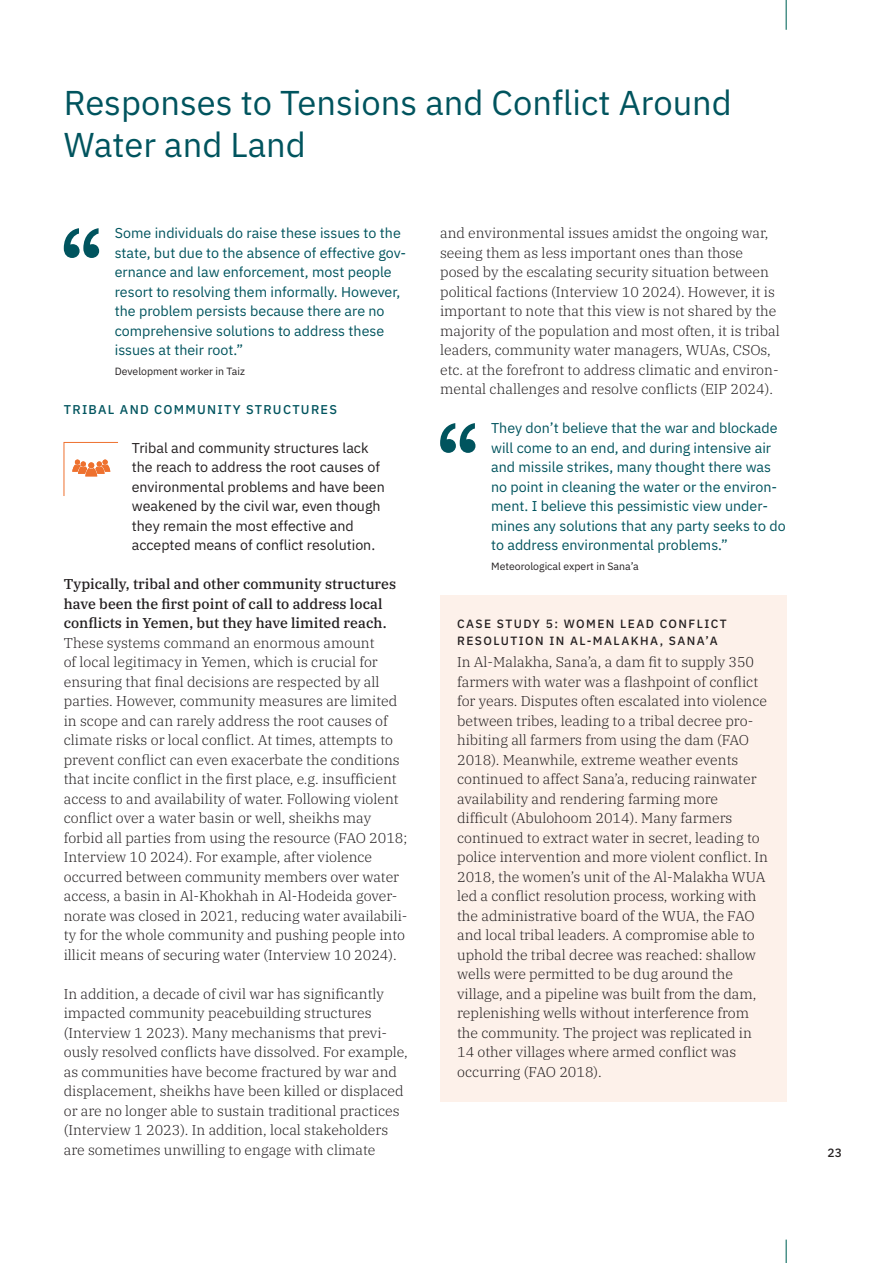
<style>
.page{position:relative;width:893px;height:1263px;background:#fff}
.page>*{position:absolute;margin:0;border:0;box-sizing:border-box;transform-origin:0 0}
.t1{font:34.5px/41.4px "IBM Plex Sans";color:#00545e}
.t2{font:300 14.25px/19.5px "IBM Plex Serif";color:#231f20}
.t3{font:14.25px/19.5px "IBM Plex Sans";color:#00545e}
.t4{font:14.25px/19.5px "IBM Plex Sans";color:#231f20}
.t5{font:500 14.25px/19.5px "IBM Plex Serif";color:#231f20}
.t6{font:500 12.75px "IBM Plex Sans";letter-spacing:.1em;color:#00545e}
.t7{font:500 12px/16.5px "IBM Plex Sans";letter-spacing:.12em;color:#231f20}
.t8{font:10.5px "IBM Plex Sans";color:#231f20}
</style>
<div class="page">
<hr style="left:786px;top:0;width:1px;height:30px;background:#106f64">
<svg style="left:786px;top:1239px;width:1px;height:24px"></svg>
<svg style="left:64px;top:442px;width:54px;height:54px"></svg>
<svg style="left:440px;top:423px;width:35px;height:30px"></svg>
<svg style="left:64px;top:228px;width:35px;height:30px"></svg>
<div style="left:440px;top:595px;width:347px;height:506px;background:#fdf1ea"></div>
<h1 class="t1" style="left:64px;top:79px;width:670px">Responses to Tensions and Conflict Around<br>Water and Land</h1>
<p class="t3" style="left:115px;top:222px;width:293px">Some individuals do raise these issues to the state, but due to the absence of effective gov&shy;ernance and law enforcement, most people resort to resolving them informally. However, the problem persists because there are no comprehensive solutions to address these issues at their root.”</p>
<p class="t8" style="left:115px;top:363px;width:132px">Development worker in Taiz</p>
<p class="t6" style="left:64px;top:399px;width:275px">TRIBAL AND COMMUNITY STRUCTURES</p>
<p class="t4" style="left:132px;top:437px;width:254px">Tribal and community structures lack the reach to address the root causes of environmental problems and have been weakened by the civil war, even though they remain the most effective and accepted means of conflict resolution.</p>
<p class="t5" style="left:64px;top:573px;width:334px">Typically, tribal and other community structures have been the first point of call to address local conflicts in Yemen, but they have limited reach.</p>
<p class="t2" style="left:64px;top:632px;width:345px">These systems command an enormous amount<br>of local legitimacy in Yemen, which is crucial for ensuring that final decisions are respected by all parties. However, community measures are limited in scope and can rarely address the root causes of climate risks or local conflict. At times, attempts to prevent conflict can even exacerbate the conditions that incite conflict in the first place, e.g. insufficient access to and availability of water. Following violent conflict over a water basin or well, sheikhs may forbid all parties from using the resource (FAO 2018; Interview 10 2024). For example, after violence occurred between community members over water access, a basin in Al-Khokhah in Al-Hodeida gover&shy;norate was closed in 2021, reducing water availabili&shy;ty for the whole community and pushing people into illicit means of securing water (Interview 10 2024).</p>
<p class="t2" style="left:64px;top:983px;width:345px">In addition, a decade of civil war has significantly impacted community peacebuilding structures (Interview 1 2023). Many mechanisms that previ&shy;ously resolved conflicts have dissolved. For example, as communities have become fractured by war and displacement, sheikhs have been killed or displaced or are no longer able to sustain traditional practices (Interview 1 2023). In addition, local stakeholders are sometimes unwilling to engage with climate</p>
<p class="t2" style="left:440px;top:222px;width:341px">and environmental issues amidst the ongoing war, seeing them as less important ones than those posed by the escalating security situation between political factions (Interview 10 2024). However, it is important to note that this view is not shared by the majority of the population and most often, it is tribal leaders, community water managers, WUAs, CSOs, etc. at the forefront to address climatic and environ&shy;mental challenges and resolve conflicts (EIP 2024).</p>
<p class="t3" style="left:491px;top:417px;width:296px">They don’t believe that the war and blockade will come to an end, and during intensive air and missile strikes, many thought there was no point in cleaning the water or the environ&shy;ment. I believe this pessimistic view under&shy;mines any solutions that any party seeks to do to address environmental problems.”</p>
<p class="t8" style="left:491px;top:558px;width:149px">Meteorological expert in Sana’a</p>
<p class="t7" style="left:457px;top:615px;width:271px">CASE STUDY 5: WOMEN LEAD CONFLICT<br>RESOLUTION IN AL-MALAKHA, SANA’A</p>
<p class="t2" style="left:457px;top:651px;width:312px">In Al-Malakha, Sana’a, a dam fit to supply 350 farmers with water was a flashpoint of conflict for years. Disputes often escalated into violence between tribes, leading to a tribal decree pro&shy;hibiting all farmers from using the dam (FAO 2018). Meanwhile, extreme weather events continued to affect Sana’a, reducing rainwater availability and rendering farming more difficult (Abulohoom 2014). Many farmers continued to extract water in secret, leading to police intervention and more violent conflict. In 2018, the women’s unit of the Al-Malakha WUA led a conflict resolution process, working with the administrative board of the WUA, the FAO and local tribal leaders. A compromise able to uphold the tribal decree was reached: shallow wells were permitted to be dug around the village, and a pipeline was built from the dam, replenishing wells without interference from the community. The project was replicated in 14 other villages where armed conflict was occurring (FAO 2018).</p>
<p class="t7" style="left:827px;top:1143px;width:16px">23</p>
</div>
